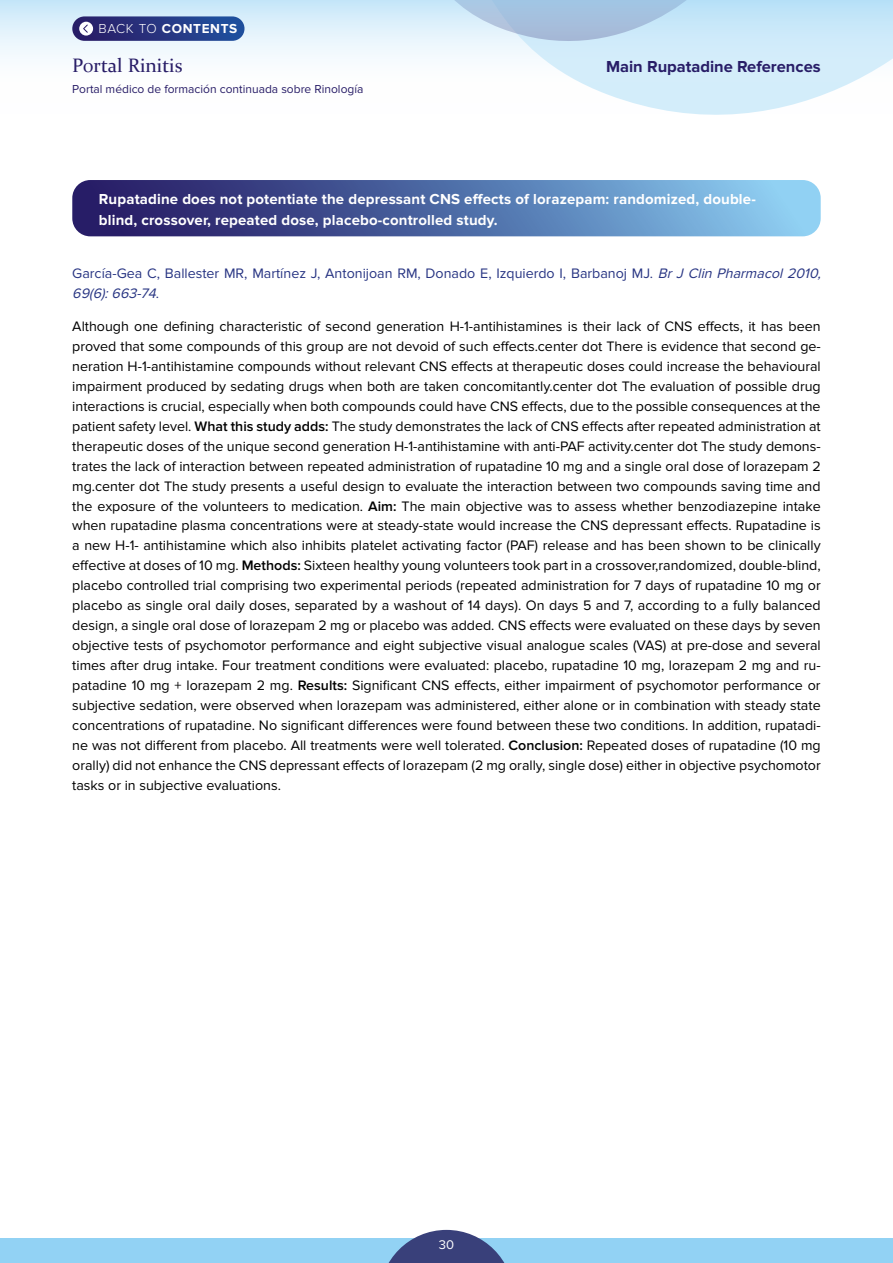
<style>
.page{position:relative;width:893px;height:1263px;background:#fff}
.page>*{position:absolute;margin:0;border:0;box-sizing:border-box;transform-origin:0 0}
.t1{font:19.5px "Constantia";color:#281d67}
.t2{font:700 16.5px "Proxima Nova";color:#281d67}
.Texto{font:700 15px/21px "Proxima Nova";letter-spacing:.01em;color:#fff}
.Texto-2{font:14.25px/20px "Proxima Nova";color:#000;text-align:justify}
.Texto-3{font:14.25px/20px "Proxima Nova";color:#283583}
.t3{font:700 13.5px "Proxima Nova";letter-spacing:.05em;color:#fff}
.Texto-4{font:13.05px "Proxima Nova";color:#fff}
.t4{font:12px "Proxima Nova";color:#281d67}
.s1{font-weight:300}
.s2{font-style:italic}
.s3{font-weight:600}
</style>
<div class="page">
<div style="left:0;top:1238px;width:893px;height:25px;background:#92d2f4"></div>
<svg style="left:72px;top:180px;width:749px;height:56px;background:#546fa8"></svg>
<svg style="left:388px;top:1230px;width:117px;height:33px"></svg>
<svg style="left:0;top:0;width:893px;height:115px"></svg>
<div style="left:72px;top:16px;width:172px;height:25px;background:linear-gradient(to right,#2c1b64,#20519f);border-radius:12px"></div>
<div style="left:79px;top:22px;width:14px;height:14px;background:#fff;border-radius:50%"></div>
<svg style="left:83px;top:25px;width:5px;height:8px"></svg>
<p class="t3" style="left:98px;top:21px;width:140px"><span class="s1">BACK TO</span> CONTENTS</p>
<p class="t1" style="left:72px;top:52px;width:112px">Portal Rinitis</p>
<p class="t4" style="left:72px;top:82px;width:293px">Portal médico de formación continuada sobre Rinología</p>
<p class="t2" style="left:606px;top:57px;width:216px">Main Rupatadine References</p>
<p class="Texto" style="left:99px;top:188px;width:658px">Rupatadine does not potentiate the depressant CNS effects of lorazepam: randomized, double&shy;blind, crossover, repeated dose, placebo-controlled study.</p>
<p class="Texto-3" style="left:72px;top:264px;width:754px">García-Gea C, Ballester MR, Martínez J, Antonijoan RM, Donado E, Izquierdo I, Barbanoj MJ. <span class="s2">Br J Clin Pharmacol 2010,<br>69(6):663-74</span>.</p>
<p class="Texto-2" style="left:72px;top:316px;width:750px">Although one defining characteristic of second generation H-1-antihistamines is their lack of CNS effects, it has been proved that some compounds of this group are not devoid of such effects.center dot There is evidence that second ge&shy;neration H-1-antihistamine compounds without relevant CNS effects at therapeutic doses could increase the behavioural impairment produced by sedating drugs when both are taken concomitantly.center dot The evaluation of possible drug interactions is crucial, especially when both compounds could have CNS effects, due to the possible consequences at the patient safety level. <span class="s3">What this study adds:</span> The study demonstrates the lack of CNS effects after repeated administration at therapeutic doses of the unique second generation H-1-antihistamine with anti-PAF activity.center dot The study demons&shy;trates the lack of interaction between repeated administration of rupatadine 10 mg and a single oral dose of lorazepam 2 mg.center dot The study presents a useful design to evaluate the interaction between two compounds saving time and the exposure of the volunteers to medication. <span class="s3">Aim:</span> The main objective was to assess whether benzodiazepine intake when rupatadine plasma concentrations were at steady-state would increase the CNS depressant effects. Rupatadine is a new H-1- antihistamine which also inhibits platelet activating factor (PAF) release and has been shown to be clinically effective at doses of 10 mg. <span class="s3">Methods:</span> Sixteen healthy young volunteers took part in a crossover,randomized, double-blind, placebo controlled trial comprising two experimental periods (repeated administration for 7 days of rupatadine 10 mg or placebo as single oral daily doses, separated by a washout of 14 days). On days 5 and 7, according to a fully balanced design, a single oral dose of lorazepam 2 mg or placebo was added. CNS effects were evaluated on these days by seven objective tests of psychomotor performance and eight subjective visual analogue scales (VAS) at pre-dose and several times after drug intake. Four treatment conditions were evaluated: placebo, rupatadine 10 mg, lorazepam 2 mg and ru&shy;patadine 10 mg + lorazepam 2 mg. <span class="s3">Results:</span> Significant CNS effects, either impairment of psychomotor performance or subjective sedation, were observed when lorazepam was administered, either alone or in combination with steady state concentrations of rupatadine. No significant differences were found between these two conditions. In addition, rupatadi&shy;ne was not different from placebo. All treatments were well tolerated. <span class="s3">Conclusion:</span> Repeated doses of rupatadine (10 mg orally) did not enhance the CNS depressant effects of lorazepam (2 mg orally, single dose) either in objective psychomotor tasks or in subjective evaluations.</p>
<p class="Texto-4" style="left:439px;top:1237px;width:17px">30</p>
</div>
